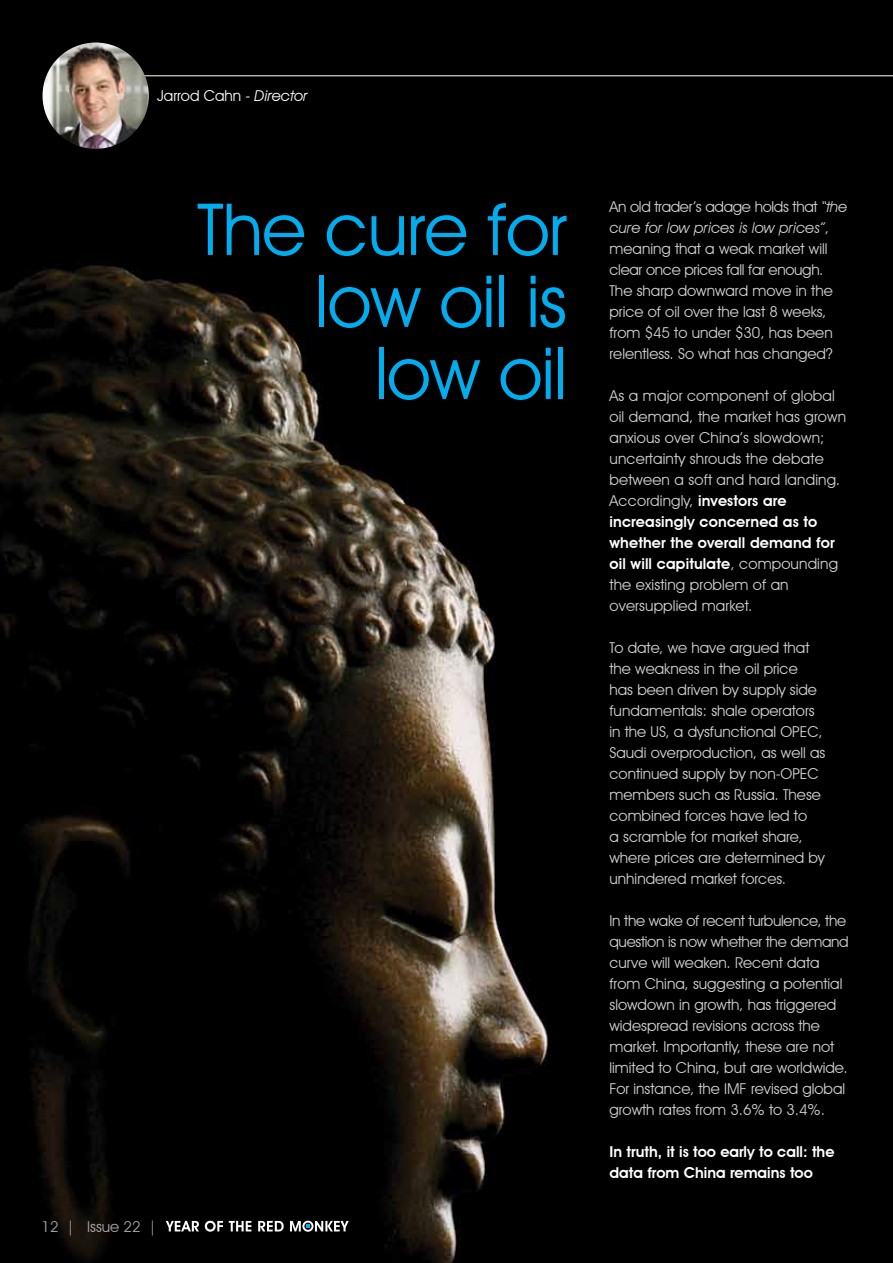
<style>
.page{position:relative;width:893px;height:1263px;background:#fff}
.page>*{position:absolute;margin:0;border:0;box-sizing:border-box;transform-origin:0 0}
.t1{font:72px/72px "Avant Garde IT Cby BT";letter-spacing:-.01em;color:#00aeef;text-align:right}
.t2{font:15px/21px "Avant Garde IT Cby BT";color:#d1d3d4}
.t3{font:600 15px/21px "Avant Garde IT Cby BT";color:#fff}
.t4{font:15px "Avant Garde IT Cby BT";color:#fff}
.t5{font:15px "Avant Garde IT Cby BT";color:#a7a9ac}
.s1{font-style:italic}
.s2{font-weight:600;color:#fff}
</style>
<div class="page">
<img style="left:0;top:0;width:893px;height:1263px">
<svg style="left:166px;top:1221px;width:33px;height:10px"></svg>
<svg style="left:205px;top:1221px;width:18px;height:11px"></svg>
<svg style="left:229px;top:1221px;width:22px;height:10px"></svg>
<svg style="left:258px;top:1221px;width:26px;height:10px"></svg>
<svg style="left:290px;top:1220px;width:59px;height:12px"></svg>
<hr style="left:83px;top:75px;width:810px;height:1px;background:#fff">
<img style="left:43px;top:43px;width:106px;height:106px;border-radius:53px">
<p class="t4" style="left:157px;top:86px;width:152px">Jarrod Cahn <span class="s1">- Director</span></p>
<h1 class="t1" style="left:197px;top:193px;width:371px">The cure for low oil is low oil</h1>
<p class="t5" style="left:42px;top:1217px;width:116px">12 | Issue 22 |</p>
<p class="t2" style="left:609px;top:196px;width:239px">An old trader’s adage holds that <span class="s1">“the cure for low prices is low prices”</span>, meaning that a weak market will clear once prices fall far enough.<br>The sharp downward move in the price of oil over the last 8 weeks, from $45 to under $30, has been relentless. So what has changed?</p>
<p class="t2" style="left:609px;top:385px;width:238px">As a major component of global oil demand, the market has grown anxious over China’s slowdown; uncertainty shrouds the debate between a soft and hard landing.<br>Accordingly, <span class="s2">investors are increasingly concerned as to whether the overall demand for oil will capitulate</span>, compounding the existing problem of an oversupplied market.</p>
<p class="t2" style="left:609px;top:637px;width:217px">To date, we have argued that the weakness in the oil price<br>has been driven by supply side fundamentals: shale operators in the US, a dysfunctional OPEC,<br>Saudi overproduction, as well as continued supply by non-OPEC members such as Russia. These combined forces have led to<br>a scramble for market share, where prices are determined by unhindered market forces.</p>
<p class="t2" style="left:609px;top:910px;width:241px">In the wake of recent turbulence, the question is now whether the demand curve will weaken. Recent data from China, suggesting a potential slowdown in growth, has triggered widespread revisions across the market. Importantly, these are not limited to China, but are worldwide.<br>For instance, the IMF revised global growth rates from 3.6% to 3.4%.</p>
<p class="t3" style="left:609px;top:1141px;width:226px">In truth, it is too early to call: the data from China remains too</p>
</div>
